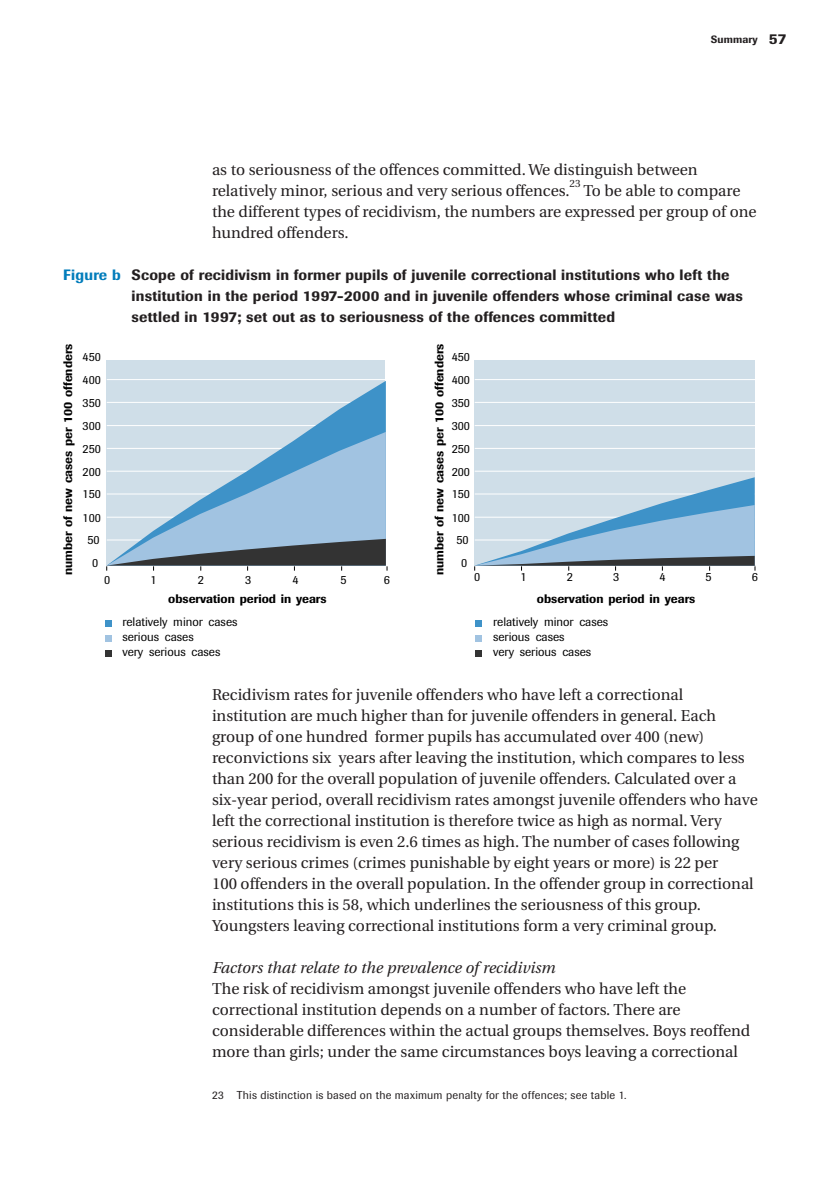
<style>
.page{position:relative;width:821px;height:1190px;background:#fff}
.page>*{position:absolute;margin:0;border:0;box-sizing:border-box;transform-origin:0 0}
.t1{font:15.75px/21px "Utopia";color:#231f20}
.t2{font:italic 15.75px "Utopia";color:#231f20}
.t3{font:500 14.88px/21px "Imago";letter-spacing:.015em;color:#231f20}
.t4{font:12.25px/14.7px "Supersonic TBSK";color:#000}
.t5{font:500 12.25px "Supersonic TBSK";color:#000}
.t6{font:11.38px "Supersonic BSK";letter-spacing:.02em;color:#231f20}
.t7{font:500 10.5px "Imago";letter-spacing:.015em;color:#231f20}
.t8{font:10.5px "Utopia";color:#231f20}
.s1{font-size:14.88px}
.s2{color:#007cbb}
</style>
<div class="page">
<div style="left:107px;top:360px;width:278px;height:206px;background:#cfdee8"></div>
<div style="left:474px;top:360px;width:280px;height:206px;background:#cfdee8"></div>
<div style="left:105px;top:620px;width:6px;height:7px;background:#3e92c8"></div>
<div style="left:105px;top:635px;width:6px;height:7px;background:#a1c3e1"></div>
<svg style="left:105px;top:650px;width:6px;height:6px"></svg>
<div style="left:475px;top:620px;width:7px;height:7px;background:#3e92c8"></div>
<div style="left:475px;top:635px;width:7px;height:7px;background:#a1c3e1"></div>
<div style="left:475px;top:650px;width:7px;height:6px;background:#333"></div>
<hr style="left:107px;top:379px;width:281px;height:1px;background:#fff">
<hr style="left:475px;top:379px;width:281px;height:1px;background:#fff">
<hr style="left:475px;top:402px;width:281px;height:1px;background:#fff">
<hr style="left:475px;top:425px;width:281px;height:1px;background:#fff">
<hr style="left:475px;top:448px;width:281px;height:1px;background:#fff">
<hr style="left:475px;top:471px;width:281px;height:1px;background:#fff">
<svg style="left:474px;top:477px;width:281px;height:94px"></svg>
<svg style="left:107px;top:381px;width:279px;height:51px"></svg>
<svg style="left:106px;top:432px;width:281px;height:139px"></svg>
<p class="t7" style="left:711px;top:35px;width:77px">Summary <span class="s1">57</span></p>
<p class="t1" style="left:212px;top:160px;width:487px">as to seriousness of the offences committed. We distinguish between relatively minor, serious and very serious offences.</p>
<p class="t8" style="left:569px;top:179px;width:13px">23</p>
<p class="t1" style="left:212px;top:181px;width:546px;text-indent:371px">To be able to compare the different types of recidivism, the numbers are expressed per group of one hundred offenders.</p>
<p class="t3" style="left:132px;top:266px;width:613px;text-indent:-68px"><span class="s2">Figure b</span> Scope of recidivism in former pupils of juvenile correctional institutions who left the institution in the period 1997-2000 and in juvenile offenders whose criminal case was settled in 1997; set out as to seriousness of the offences committed</p>
<p class="t5" style="left:64px;top:575px;width:233px;rotate:-90deg">number of new cases per 100 offenders</p>
<p class="t5" style="left:435px;top:575px;width:233px;rotate:-90deg">number of new cases per 100 offenders</p>
<p class="t4" style="left:83px;top:351px;width:20px">450</p>
<p class="t4" style="left:452px;top:351px;width:20px">450</p>
<p class="t4" style="left:83px;top:373px;width:20px">400</p>
<p class="t4" style="left:452px;top:373px;width:20px">400</p>
<p class="t4" style="left:83px;top:396px;width:20px">350</p>
<p class="t4" style="left:452px;top:396px;width:20px">350</p>
<p class="t4" style="left:83px;top:419px;width:20px">300</p>
<p class="t4" style="left:452px;top:419px;width:20px">300</p>
<p class="t4" style="left:83px;top:442px;width:20px">250</p>
<p class="t4" style="left:452px;top:442px;width:20px">250</p>
<p class="t4" style="left:83px;top:465px;width:20px">200</p>
<p class="t4" style="left:452px;top:465px;width:20px">200</p>
<p class="t4" style="left:83px;top:488px;width:20px">150</p>
<p class="t4" style="left:452px;top:488px;width:20px">150</p>
<p class="t4" style="left:83px;top:511px;width:20px">100</p>
<p class="t4" style="left:452px;top:511px;width:20px">100</p>
<p class="t4" style="left:87px;top:534px;width:14px">50</p>
<p class="t4" style="left:456px;top:534px;width:14px">50</p>
<p class="t4" style="left:92px;top:556px;width:8px">0</p>
<p class="t4" style="left:461px;top:556px;width:8px">0</p>
<p class="t4" style="left:104px;top:574px;width:8px">0</p>
<p class="t4" style="left:150px;top:574px;width:8px">1</p>
<p class="t4" style="left:198px;top:574px;width:8px">2</p>
<p class="t4" style="left:245px;top:574px;width:8px">3</p>
<p class="t4" style="left:292px;top:574px;width:8px">4</p>
<p class="t4" style="left:341px;top:574px;width:8px">5</p>
<p class="t4" style="left:384px;top:574px;width:8px">6</p>
<p class="t4" style="left:474px;top:570px;width:8px">0</p>
<p class="t4" style="left:520px;top:570px;width:8px">1</p>
<p class="t4" style="left:567px;top:570px;width:8px">2</p>
<p class="t4" style="left:613px;top:570px;width:8px">3</p>
<p class="t4" style="left:659px;top:570px;width:8px">4</p>
<p class="t4" style="left:705px;top:570px;width:8px">5</p>
<p class="t4" style="left:752px;top:570px;width:8px">6</p>
<p class="t5" style="left:168px;top:595px;width:160px">observation period in years</p>
<p class="t5" style="left:537px;top:595px;width:160px">observation period in years</p>
<p class="t4" style="left:122px;top:616px;width:117px">relatively minor cases serious cases<br>very serious cases</p>
<p class="t4" style="left:493px;top:616px;width:117px">relatively minor cases serious cases<br>very serious cases</p>
<p class="t1" style="left:212px;top:685px;width:547px">Recidivism rates for juvenile offenders who have left a correctional institution are much higher than for juvenile offenders in general. Each group of one hundred former pupils has accumulated over 400 (new) reconvictions six years after leaving the institution, which compares to less than 200 for the overall population of juvenile offenders. Calculated over a six-year period, overall recidivism rates amongst juvenile offenders who have left the correctional institution is therefore twice as high as normal. Very serious recidivism is even 2.6 times as high. The number of cases following very serious crimes (crimes punishable by eight years or more) is 22 per<br>100 offenders in the overall population. In the offender group in correctional institutions this is 58, which underlines the seriousness of this group.<br>Youngsters leaving correctional institutions form a very criminal group.</p>
<p class="t2" style="left:212px;top:961px;width:345px">Factors that relate to the prevalence of recidivism</p>
<p class="t1" style="left:212px;top:979px;width:540px">The risk of recidivism amongst juvenile offenders who have left the correctional institution depends on a number of factors. There are considerable differences within the actual groups themselves. Boys reoffend more than girls; under the same circumstances boys leaving a correctional</p>
<p class="t6" style="left:212px;top:1091px;width:416px">23 This distinction is based on the maximum penalty for the offences; see table 1.</p>
</div>
